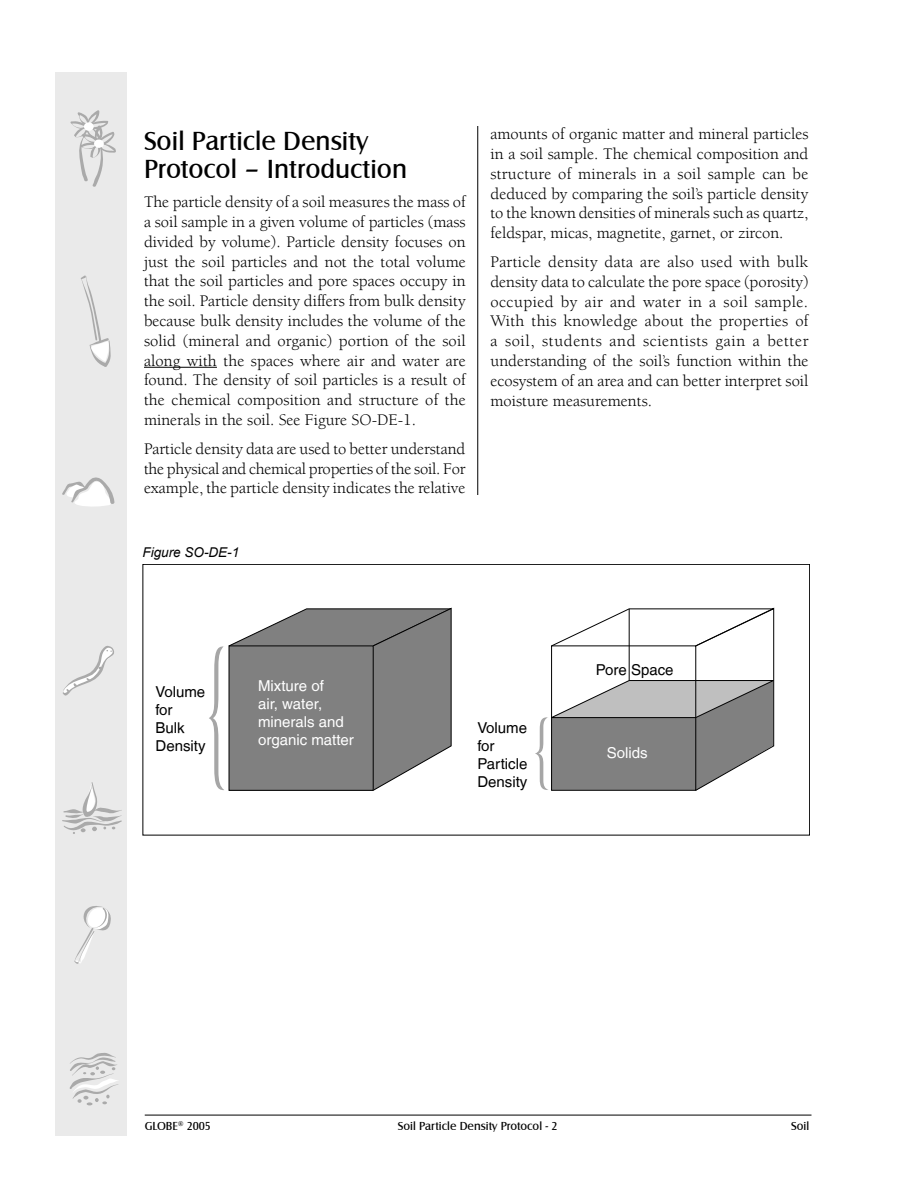
<style>
.page{position:relative;width:918px;height:1188px;background:#fff}
.page>*{position:absolute;margin:0;border:0;box-sizing:border-box;transform-origin:0 0}
.HTML_H2{font:27px/28.5px "Castle T";color:#000}
.HTML_Body_Text{font:16.5px/19.8px "Berkeley";color:#000;text-align:justify}
.t1{font:15px/18px "Helvetica";color:#000}
.t2{font:15px/18px "Helvetica";color:#fff}
.t3{font:italic 13.5px "Arial";color:#000}
.t4{font:12px "Castle T";color:#000}
</style>
<div class="page">
<hr style="left:477px;top:126px;width:1px;height:973px;background:#000">
<hr style="left:145px;top:1115px;width:667px;height:1px;background:#000">
<div style="left:55px;top:72px;width:71px;height:1064px;background:#eaeaea"></div>
<svg style="left:80px;top:275px;width:31px;height:92px"></svg>
<svg style="left:63px;top:645px;width:51px;height:51px"></svg>
<svg style="left:74px;top:906px;width:37px;height:58px"></svg>
<svg style="left:69px;top:1053px;width:49px;height:52px"></svg>
<svg style="left:62px;top:477px;width:53px;height:30px"></svg>
<svg style="left:70px;top:110px;width:46px;height:77px"></svg>
<svg style="left:62px;top:782px;width:60px;height:52px"></svg>
<div style="left:464px;top:495px;width:26px;height:607px;background:#fff"></div>
<hr style="left:144px;top:367px;width:73px;height:1px;background:#000">
<div style="left:143px;top:564px;width:667px;height:271px;border:1px solid #000"></div>
<svg style="left:209px;top:607px;width:243px;height:184px"></svg>
<svg style="left:535px;top:607px;width:240px;height:184px"></svg>
<div style="left:229px;top:646px;width:144px;height:144px;background:#808080"></div>
<div style="left:229px;top:646px;width:145px;height:145px;border:1px solid #000"></div>
<div style="left:551px;top:646px;width:145px;height:145px;border:1px solid #000"></div>
<p class="HTML_H2" style="left:144px;top:127px;width:265px">Soil Particle Density<br>Protocol – Introduction</p>
<p class="HTML_Body_Text" style="left:144px;top:192px;width:323px">The particle density of a soil measures the mass of a soil sample in a given volume of particles (mass divided by volume). Particle density focuses on just the soil particles and not the total volume that the soil particles and pore spaces occupy in the soil. Particle density differs from bulk density because bulk density includes the volume of the solid (mineral and organic) portion of the soil along with the spaces where air and water are found. The density of soil particles is a result of the chemical composition and structure of the minerals in the soil. See Figure SO-DE-1.</p>
<p class="HTML_Body_Text" style="left:144px;top:439px;width:323px">Particle density data are used to better understand the physical and chemical properties of the soil. For example, the particle density indicates the relative</p>
<p class="t3" style="left:142px;top:544px;width:98px">Figure SO-DE-1</p>
<p class="HTML_Body_Text" style="left:490px;top:124px;width:320px">amounts of organic matter and mineral particles in a soil sample. The chemical composition and structure of minerals in a soil sample can be deduced by comparing the soil’s particle density to the known densities of minerals such as quartz, feldspar, micas, magnetite, garnet, or zircon.</p>
<p class="HTML_Body_Text" style="left:490px;top:252px;width:320px">Particle density data are also used with bulk density data to calculate the pore space (porosity) occupied by air and water in a soil sample.<br>With this knowledge about the properties of a soil, students and scientists gain a better understanding of the soil’s function within the ecosystem of an area and can better interpret soil moisture measurements.</p>
<p class="t1" style="left:156px;top:682px;width:52px">Volume for<br>Bulk<br>Density</p>
<p class="t2" style="left:258px;top:677px;width:97px">Mixture of<br>air, water, minerals and organic matter</p>
<p class="t1" style="left:477px;top:719px;width:52px">Volume for<br>Particle<br>Density</p>
<p class="t1" style="left:596px;top:660px;width:79px">Pore Space</p>
<p class="t2" style="left:607px;top:744px;width:42px">Solids</p>
<p class="t4" style="left:145px;top:1119px;width:68px">GLOBE<sup>®</sup> 2005</p>
<p class="t4" style="left:398px;top:1119px;width:161px">Soil Particle Density Protocol - 2</p>
<p class="t4" style="left:791px;top:1119px;width:20px">Soil</p>
</div>
